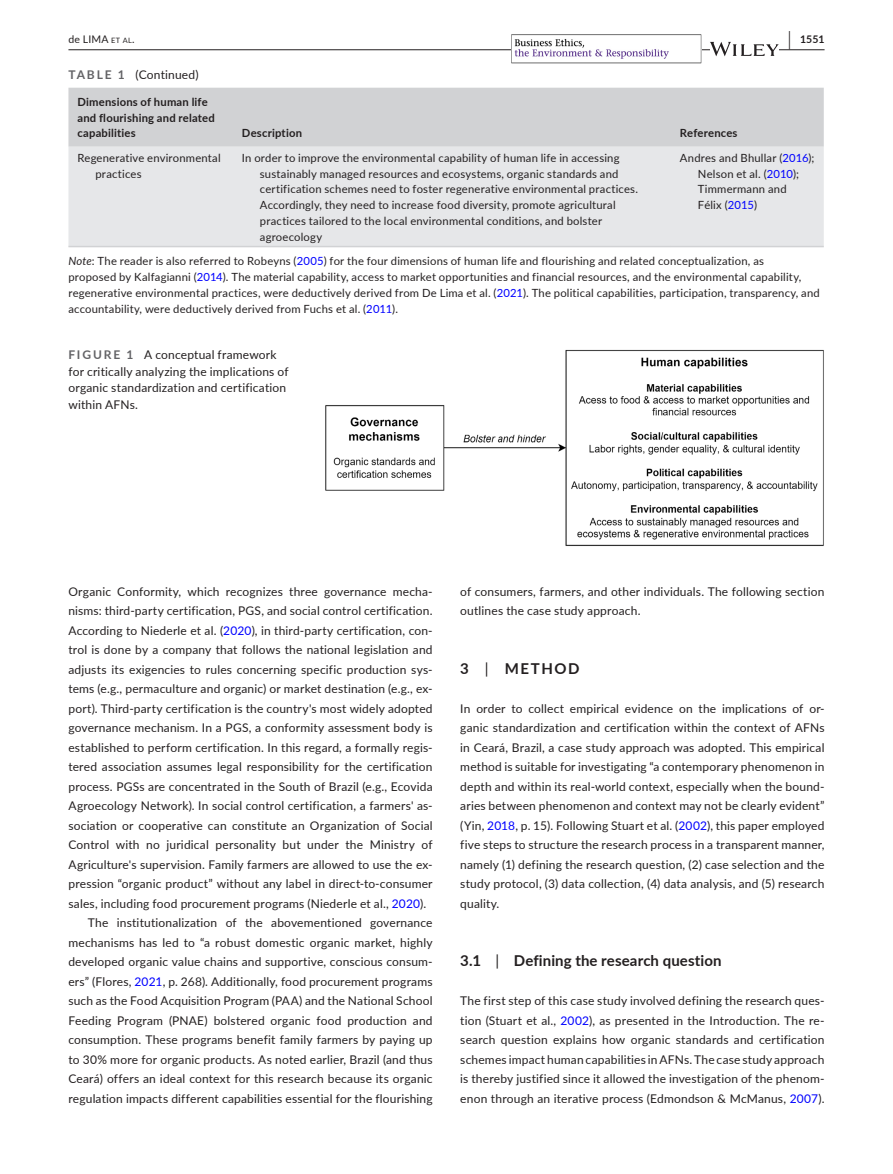
<style>
.page{position:relative;width:893px;height:1174px;background:#fff}
.page>*{position:absolute;margin:0;border:0;box-sizing:border-box;transform-origin:0 0}
.t1{font:700 15px "Lato";letter-spacing:.01em;color:#231f20}
.t2{font:12px/19.5px "Lato";letter-spacing:.015em;color:#231f20}
.t3{font:11.25px/15.8px "Lato";letter-spacing:.015em;color:#231f20}
.t4{font:700 11.25px/15.8px "Lato";letter-spacing:.02em;color:#231f20}
.t5{font:10.5px "Lato";letter-spacing:.02em;color:#231f20}
.t6{font:700 10.5px "Lato";color:#231f20}
.s1{font-size:7.35px}
.s2{font-size:19.5px}
.s3{font-weight:700;color:#636366}
.s4{color:#00f}
.s5{font-style:italic}
.s6{font-weight:400}
</style>
<div class="page">
<hr style="left:68px;top:49px;width:756px;height:1px;background:#231f20">
<img style="left:512px;top:34px;width:189px;height:30px">
<svg style="left:710px;top:42px;width:69px;height:14px"></svg>
<div style="left:68px;top:88px;width:756px;height:59px;background:#d1d2d4"></div>
<div style="left:68px;top:147px;width:756px;height:99px;background:#e6e7e9"></div>
<hr style="left:68px;top:246px;width:165px;height:1px;background:#d1d2d4">
<hr style="left:233px;top:246px;width:438px;height:1px;background:#d1d2d4">
<hr style="left:671px;top:246px;width:153px;height:1px;background:#d1d2d4">
<img style="left:325px;top:350px;width:499px;height:196px">
<p class="t5" style="left:68px;top:31px;width:68px">de LIMA <span class="s1">et al</span>.</p>
<p class="t6" style="left:789px;top:31px;width:37px"><span class="s2">|</span> 1551</p>
<p class="t2" style="left:68px;top:64px;width:132px"><span class="s3">TABLE 1</span> (Continued)</p>
<p class="t4" style="left:77px;top:93px;width:139px">Dimensions of human life and flourishing and related capabilities</p>
<p class="t4" style="left:242px;top:125px;width:62px">Description</p>
<p class="t4" style="left:680px;top:125px;width:59px">References</p>
<p class="t3" style="left:95px;top:149px;width:127px;text-indent:-18px">Regenerative environmental practices</p>
<p class="t3" style="left:260px;top:149px;width:380px;text-indent:-18px">In order to improve the environmental capability of human life in accessing sustainably managed resources and ecosystems, organic standards and certification schemes need to foster regenerative environmental practices.<br>Accordingly, they need to increase food diversity, promote agricultural practices tailored to the local environmental conditions, and bolster agroecology</p>
<p class="t3" style="left:698px;top:149px;width:118px;text-indent:-18px">Andres and Bhullar (<span class="s4">2016</span>);<br>Nelson et al. (<span class="s4">2010</span>);<br>Timmermann and<br>Félix (<span class="s4">2015</span>)</p>
<p class="t3" style="left:68px;top:253px;width:753px"><span class="s5">Note</span>: The reader is also referred to Robeyns (<span class="s4">2005</span>) for the four dimensions of human life and flourishing and related conceptualization, as<br>proposed by Kalfagianni (<span class="s4">2014</span>). The material capability, access to market opportunities and financial resources, and the environmental capability, regenerative environmental practices, were deductively derived from De Lima et al. (<span class="s4">2021</span>). The political capabilities, participation, transparency, and accountability, were deductively derived from Fuchs et al. (<span class="s4">2011</span>).</p>
<p class="t2" style="left:68px;top:346px;width:222px;line-height:16.5px"><span class="s3">FIGURE 1</span> A conceptual framework for critically analyzing the implications of organic standardization and certification within AFNs.</p>
<p class="t2" style="left:68px;top:581px;width:366px">Organic Conformity, which recognizes three governance mecha-</p>
<p class="t2" style="left:68px;top:600px;width:366px">nisms: third-party certification, PGS, and social control certification.</p>
<p class="t2" style="left:68px;top:620px;width:366px">According to Niederle et al. (<span class="s4">2020</span>), in third-party certification, con-</p>
<p class="t2" style="left:68px;top:639px;width:366px">trol is done by a company that follows the national legislation and</p>
<p class="t2" style="left:68px;top:659px;width:366px">adjusts its exigencies to rules concerning specific production sys-</p>
<p class="t2" style="left:68px;top:678px;width:366px">tems (e.g., permaculture and organic) or market destination (e.g., ex-</p>
<p class="t2" style="left:68px;top:698px;width:366px">port). Third-party certification is the country's most widely adopted</p>
<p class="t2" style="left:68px;top:717px;width:366px">governance mechanism. In a PGS, a conformity assessment body is</p>
<p class="t2" style="left:68px;top:737px;width:366px">established to perform certification. In this regard, a formally regis-</p>
<p class="t2" style="left:68px;top:756px;width:366px">tered association assumes legal responsibility for the certification</p>
<p class="t2" style="left:68px;top:776px;width:366px">process. PGSs are concentrated in the South of Brazil (e.g., Ecovida</p>
<p class="t2" style="left:68px;top:795px;width:366px">Agroecology Network). In social control certification, a farmers' as-</p>
<p class="t2" style="left:68px;top:815px;width:366px">sociation or cooperative can constitute an Organization of Social</p>
<p class="t2" style="left:68px;top:834px;width:366px">Control with no juridical personality but under the Ministry of</p>
<p class="t2" style="left:68px;top:854px;width:366px">Agriculture's supervision. Family farmers are allowed to use the ex-</p>
<p class="t2" style="left:68px;top:873px;width:366px">pression “organic product” without any label in direct-to-consumer</p>
<p class="t2" style="left:68px;top:893px;width:359px">sales, including food procurement programs (Niederle et al., <span class="s4">2020</span>).</p>
<p class="t2" style="left:88px;top:912px;width:346px">The institutionalization of the abovementioned governance</p>
<p class="t2" style="left:68px;top:932px;width:366px">mechanisms has led to “a robust domestic organic market, highly</p>
<p class="t2" style="left:68px;top:951px;width:366px">developed organic value chains and supportive, conscious consum-</p>
<p class="t2" style="left:68px;top:971px;width:366px">ers” (Flores, <span class="s4">2021</span>, p. 268). Additionally, food procurement programs</p>
<p class="t2" style="left:68px;top:990px;width:366px">such as the Food Acquisition Program (PAA) and the National School</p>
<p class="t2" style="left:68px;top:1010px;width:366px">Feeding Program (PNAE) bolstered organic food production and</p>
<p class="t2" style="left:68px;top:1029px;width:366px">consumption. These programs benefit family farmers by paying up</p>
<p class="t2" style="left:68px;top:1049px;width:366px">to 30% more for organic products. As noted earlier, Brazil (and thus</p>
<p class="t2" style="left:68px;top:1068px;width:366px">Ceará) offers an ideal context for this research because its organic</p>
<p class="t2" style="left:68px;top:1088px;width:366px">regulation impacts different capabilities essential for the flourishing</p>
<p class="t2" style="left:460px;top:581px;width:366px">of consumers, farmers, and other individuals. The following section outlines the case study approach.</p>
<p class="t1" style="left:460px;top:657px;width:121px">3 <span class="s6">|</span> METHOD</p>
<p class="t2" style="left:460px;top:698px;width:366px;text-align:justify">In order to collect empirical evidence on the implications of or&shy;ganic standardization and certification within the context of AFNs in Ceará, Brazil, a case study approach was adopted. This empirical method is suitable for investigating “a contemporary phenomenon in depth and within its real-world context, especially when the bound&shy;aries between phenomenon and context may not be clearly evident” (Yin, <span class="s4">2018</span>, p. 15). Following Stuart et al. (<span class="s4">2002</span>), this paper employed five steps to structure the research process in a transparent manner, namely (1) defining the research question, (2) case selection and the study protocol, (3) data collection, (4) data analysis, and (5) research quality.</p>
<p class="t1" style="left:460px;top:950px;width:263px">3.1 <span class="s6">|</span> Defining the research question</p>
<p class="t2" style="left:460px;top:990px;width:366px;text-align:justify">The first step of this case study involved defining the research ques&shy;tion (Stuart et al., <span class="s4">2002</span>), as presented in the Introduction. The re&shy;search question explains how organic standards and certification schemes impact human capabilities in AFNs. The case study approach is thereby justified since it allowed the investigation of the phenom&shy;enon through an iterative process (Edmondson &amp; McManus, <span class="s4">2007</span>).</p>
</div>
